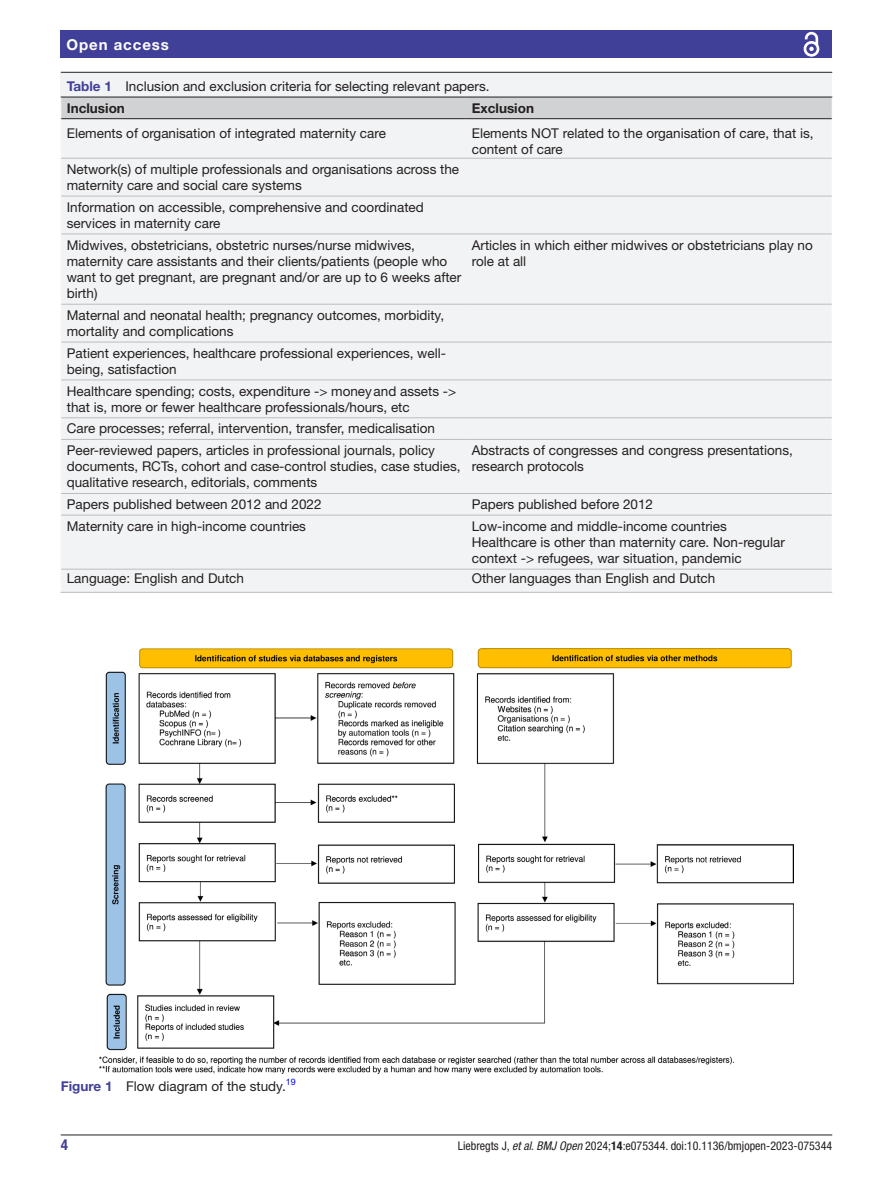
<style>
.page{position:relative;width:893px;height:1191px;background:#fff}
.page>*{position:absolute;margin:0;border:0;box-sizing:border-box;transform-origin:0 0}
.t1{font:700 15px "Helvetica Neue LT Std";letter-spacing:.065em;color:#fff}
.t2{font:700 condensed 15px "Helvetica Neue LT Std";color:#414099}
.t3{font:13.5px/16.2px "Helvetica Neue LT Std";color:#231f20}
.t4{font:700 13.5px "Helvetica Neue LT Std";color:#231f20}
.t5{font:condensed 12px "Helvetica Neue LT Std";color:#231f20}
.t6{font:9px "Helvetica Neue LT Std";color:#00f}
.s1{font-weight:700;color:#414099}
.s2{font-weight:700}
.s3{font-style:italic}
</style>
<div class="page">
<hr style="left:61px;top:1134px;width:771px;height:1px;background:#231f20">
<div style="left:61px;top:31px;width:771px;height:27px;background:#414099"></div>
<svg style="left:803px;top:31px;width:17px;height:26px"></svg>
<div style="left:61px;top:73px;width:771px;height:519px;background:#f2f3f4"></div>
<hr style="left:61px;top:72px;width:771px;height:1px;background:#231f20">
<hr style="left:61px;top:158px;width:405px;height:1px;background:#bcbdc0">
<hr style="left:466px;top:158px;width:366px;height:1px;background:#bcbdc0">
<hr style="left:61px;top:196px;width:405px;height:1px;background:#bcbdc0">
<hr style="left:466px;top:196px;width:366px;height:1px;background:#bcbdc0">
<hr style="left:61px;top:234px;width:405px;height:1px;background:#bcbdc0">
<hr style="left:466px;top:234px;width:366px;height:1px;background:#bcbdc0">
<hr style="left:61px;top:304px;width:405px;height:1px;background:#bcbdc0">
<hr style="left:466px;top:304px;width:366px;height:1px;background:#bcbdc0">
<hr style="left:61px;top:342px;width:405px;height:1px;background:#bcbdc0">
<hr style="left:466px;top:342px;width:366px;height:1px;background:#bcbdc0">
<hr style="left:61px;top:380px;width:405px;height:1px;background:#bcbdc0">
<hr style="left:466px;top:380px;width:366px;height:1px;background:#bcbdc0">
<hr style="left:61px;top:417px;width:405px;height:1px;background:#bcbdc0">
<hr style="left:466px;top:417px;width:366px;height:1px;background:#bcbdc0">
<hr style="left:61px;top:439px;width:405px;height:1px;background:#bcbdc0">
<hr style="left:466px;top:439px;width:366px;height:1px;background:#bcbdc0">
<hr style="left:61px;top:493px;width:405px;height:1px;background:#bcbdc0">
<hr style="left:466px;top:493px;width:366px;height:1px;background:#bcbdc0">
<hr style="left:61px;top:515px;width:405px;height:1px;background:#bcbdc0">
<hr style="left:466px;top:515px;width:366px;height:1px;background:#bcbdc0">
<hr style="left:61px;top:569px;width:405px;height:1px;background:#bcbdc0">
<hr style="left:61px;top:592px;width:405px;height:1px;background:#bcbdc0">
<hr style="left:466px;top:569px;width:366px;height:1px;background:#bcbdc0">
<hr style="left:466px;top:592px;width:366px;height:1px;background:#bcbdc0">
<svg style="left:60px;top:97px;width:773px;height:22px;background:#c6c7c9"></svg>
<img style="left:99px;top:648px;width:695px;height:425px">
<p class="t1" style="left:66px;top:35px;width:104px">Open access</p>
<p class="t3" style="left:67px;top:75px;width:424px;line-height:22px"><span class="s1">Table 1</span> Inclusion and exclusion criteria for selecting relevant papers.<br><span class="s2">Inclusion</span></p>
<p class="t4" style="left:472px;top:99px;width:64px">Exclusion</p>
<p class="t3" style="left:67px;top:124px;width:321px">Elements of organisation of integrated maternity care</p>
<p class="t3" style="left:472px;top:124px;width:343px">Elements NOT related to the organisation of care, that is, content of care</p>
<p class="t3" style="left:67px;top:161px;width:394px">Network(s) of multiple professionals and organisations across the maternity care and social care systems</p>
<p class="t3" style="left:67px;top:199px;width:359px">Information on accessible, comprehensive and coordinated services in maternity care</p>
<p class="t3" style="left:67px;top:236px;width:396px">Midwives, obstetricians, obstetric nurses/nurse midwives, maternity care assistants and their clients/patients (people who want to get pregnant, are pregnant and/or are up to 6 weeks after birth)</p>
<p class="t3" style="left:472px;top:236px;width:343px">Articles in which either midwives or obstetricians play no role at all</p>
<p class="t3" style="left:67px;top:307px;width:379px">Maternal and neonatal health; pregnancy outcomes, morbidity, mortality and complications</p>
<p class="t3" style="left:67px;top:345px;width:381px">Patient experiences, healthcare professional experiences, well&shy;being, satisfaction</p>
<p class="t3" style="left:67px;top:382px;width:391px">Healthcare spending; costs, expenditure -&gt; moneyand assets -&gt; that is, more or fewer healthcare professionals/hours, etc</p>
<p class="t3" style="left:67px;top:417px;width:370px;line-height:21.6px">Care processes; referral, intervention, transfer, medicalisation<br>Peer-reviewed papers, articles in professional journals, policy</p>
<p class="t3" style="left:67px;top:458px;width:395px">documents, RCTs, cohort and case-control studies, case studies, qualitative research, editorials, comments</p>
<p class="t3" style="left:472px;top:442px;width:323px">Abstracts of congresses and congress presentations, research protocols</p>
<p class="t3" style="left:67px;top:496px;width:256px">Papers published between 2012 and 2022</p>
<p class="t3" style="left:472px;top:496px;width:183px">Papers published before 2012</p>
<p class="t3" style="left:67px;top:518px;width:241px">Maternity care in high-income countries</p>
<p class="t3" style="left:472px;top:518px;width:315px">Low-income and middle-income countries<br>Healthcare is other than maternity care. Non-regular context -&gt; refugees, war situation, pandemic</p>
<p class="t3" style="left:67px;top:570px;width:179px">Language: English and Dutch</p>
<p class="t3" style="left:472px;top:570px;width:245px">Other languages than English and Dutch</p>
<p class="t3" style="left:61px;top:1078px;width:227px"><span class="s1">Figure 1</span> Flow diagram of the study.</p>
<p class="t6" style="left:286px;top:1076px;width:11px">19</p>
<p class="t2" style="left:61px;top:1135px;width:9px">4</p>
<p class="t5" style="left:458px;top:1138px;width:376px">Liebregts J, <span class="s3">et al</span>. <span class="s3">BMJ Open</span> 2024;<span class="s2">14</span>:e075344. doi:10.1136/bmjopen-2023-075344</p>
</div>
